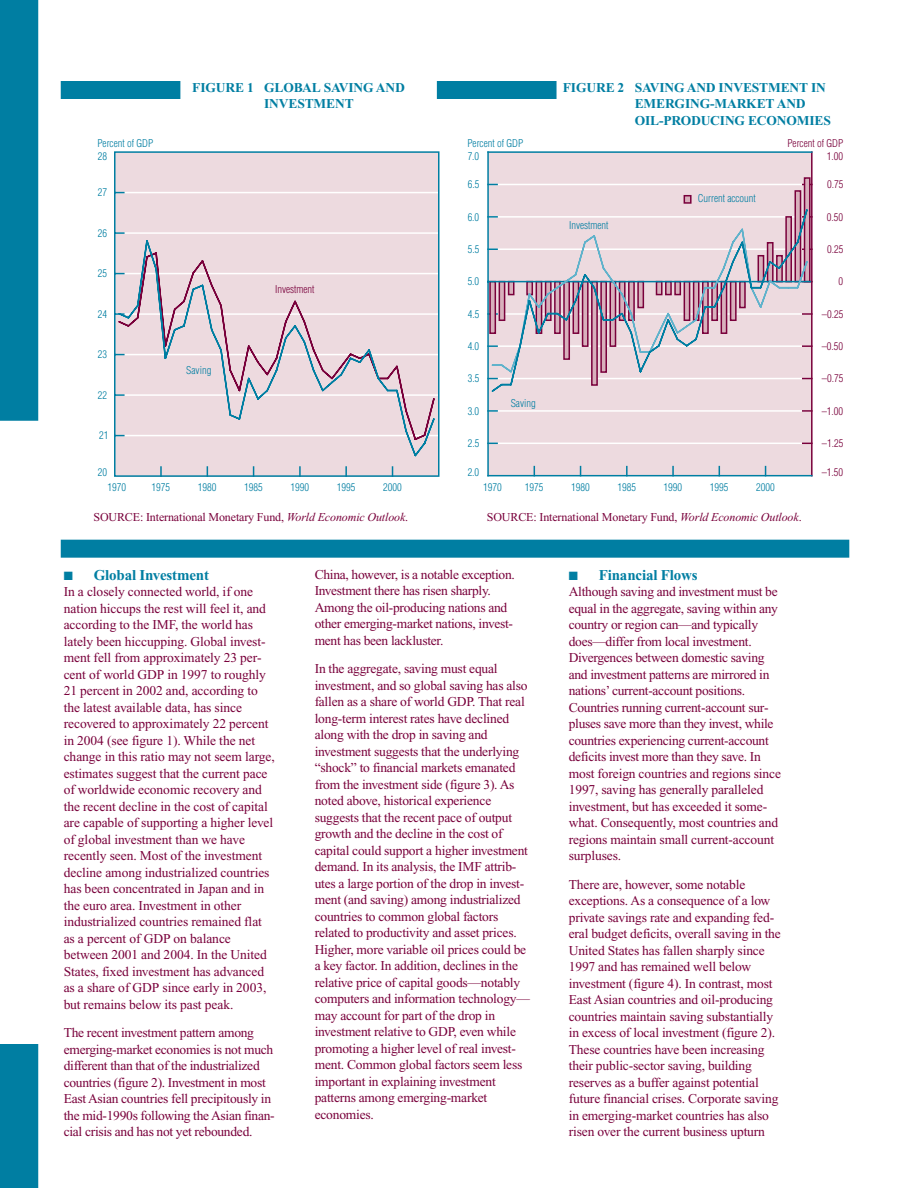
<style>
.page{position:relative;width:918px;height:1188px;background:#fff}
.page>*{position:absolute;margin:0;border:0;box-sizing:border-box;transform-origin:0 0}
.t1{font:700 15px "Times";letter-spacing:-.01em;color:#007ea2}
.t2{font:13.5px/16.5px "Times";letter-spacing:-.015em;color:#79003b}
.t3{font:700 13.5px/16.5px "Times";letter-spacing:-.01em;color:#007ea2}
.t4{font:12px "Times";letter-spacing:-.01em;color:#79003b}
.t5{font:300 condensed 10.5px "Helvetica";color:#007ea2}
.t6{font:300 condensed 10.5px "Helvetica";color:#79003b}
.s1{font-style:italic}
</style>
<div class="page">
<div style="left:0;top:0;width:38px;height:421px;background:#007ea2"></div>
<div style="left:0;top:1044px;width:38px;height:144px;background:#007ea2"></div>
<div style="left:61px;top:81px;width:119px;height:18px;background:#007ea2"></div>
<div style="left:61px;top:540px;width:788px;height:18px;background:#007ea2"></div>
<svg style="left:114px;top:151px;width:326px;height:326px;background:#e2d4db"></svg>
<div style="left:488px;top:152px;width:324px;height:324px;background:#eddadf"></div>
<hr style="left:488px;top:443px;width:324px;height:1px;background:#fff">
<hr style="left:488px;top:410px;width:324px;height:2px;background:#fff">
<hr style="left:488px;top:184px;width:324px;height:1px;background:#fff">
<svg style="left:626px;top:467px;width:2px;height:8px"></svg>
<svg style="left:672px;top:467px;width:2px;height:8px"></svg>
<svg style="left:489px;top:410px;width:8px;height:2px"></svg>
<svg style="left:803px;top:410px;width:8px;height:2px"></svg>
<div style="left:489px;top:281px;width:7px;height:53px;background:#9c426d"></div>
<svg style="left:795px;top:190px;width:6px;height:18px"></svg>
<svg style="left:804px;top:177px;width:7px;height:104px"></svg>
<hr style="left:488px;top:281px;width:323px;height:1px;background:#007ea2">
<hr style="left:487px;top:152px;width:2px;height:324px;background:#007ea2">
<hr style="left:811px;top:152px;width:2px;height:324px;background:#79003b">
<hr style="left:488px;top:151px;width:324px;height:2px;background:#007ea2">
<hr style="left:488px;top:475px;width:324px;height:1px;background:#007ea2">
<svg style="left:490px;top:208px;width:319px;height:184px"></svg>
<svg style="left:684px;top:195px;width:8px;height:9px"></svg>
<div style="left:437px;top:81px;width:120px;height:18px;background:#007ea2"></div>
<p class="t5" style="left:97px;top:139px;width:57px">Percent of GDP</p>
<p class="t5" style="left:98px;top:152px;width:11px">28</p>
<p class="t5" style="left:98px;top:189px;width:11px">27</p>
<p class="t5" style="left:98px;top:229px;width:11px">26</p>
<p class="t5" style="left:98px;top:270px;width:11px">25</p>
<p class="t5" style="left:98px;top:310px;width:11px">24</p>
<p class="t5" style="left:98px;top:351px;width:11px">23</p>
<p class="t5" style="left:98px;top:391px;width:11px">22</p>
<p class="t5" style="left:99px;top:432px;width:11px">21</p>
<p class="t5" style="left:98px;top:468px;width:11px">20</p>
<p class="t3" style="left:264px;top:80px;width:142px;text-indent:-72px">FIGURE 1 GLOBAL SAVING AND<br>INVESTMENT</p>
<p class="t5" style="left:186px;top:366px;width:27px">Saving</p>
<p class="t6" style="left:275px;top:285px;width:41px">Investment</p>
<p class="t5" style="left:108px;top:483px;width:20px">1970</p>
<p class="t5" style="left:152px;top:483px;width:20px">1975</p>
<p class="t5" style="left:198px;top:483px;width:20px">1980</p>
<p class="t5" style="left:244px;top:483px;width:20px">1985</p>
<p class="t5" style="left:291px;top:483px;width:20px">1990</p>
<p class="t5" style="left:337px;top:483px;width:20px">1995</p>
<p class="t5" style="left:383px;top:483px;width:20px">2000</p>
<p class="t3" style="left:635px;top:80px;width:198px;text-indent:-72px">FIGURE 2 SAVING AND INVESTMENT IN<br>EMERGING-MARKET AND<br>OIL-PRODUCING ECONOMIES</p>
<p class="t5" style="left:467px;top:139px;width:57px">Percent of GDP</p>
<p class="t6" style="left:787px;top:139px;width:57px">Percent of GDP</p>
<p class="t5" style="left:468px;top:152px;width:13px">7.0</p>
<p class="t6" style="left:827px;top:152px;width:18px">1.00</p>
<p class="t5" style="left:468px;top:180px;width:13px">6.5</p>
<p class="t6" style="left:827px;top:180px;width:18px">0.75</p>
<p class="t5" style="left:698px;top:195px;width:60px">Current account</p>
<p class="t5" style="left:468px;top:213px;width:13px">6.0</p>
<p class="t5" style="left:569px;top:221px;width:41px">Investment</p>
<p class="t6" style="left:827px;top:213px;width:18px">0.50</p>
<p class="t5" style="left:468px;top:245px;width:13px">5.5</p>
<p class="t6" style="left:827px;top:245px;width:18px">0.25</p>
<p class="t5" style="left:468px;top:278px;width:13px">5.0</p>
<p class="t6" style="left:839px;top:278px;width:6px">0</p>
<p class="t5" style="left:468px;top:310px;width:13px">4.5</p>
<p class="t6" style="left:822px;top:310px;width:23px">–0.25</p>
<p class="t5" style="left:468px;top:342px;width:13px">4.0</p>
<p class="t6" style="left:822px;top:342px;width:23px">–0.50</p>
<p class="t5" style="left:468px;top:375px;width:13px">3.5</p>
<p class="t6" style="left:822px;top:375px;width:23px">–0.75</p>
<p class="t5" style="left:468px;top:407px;width:13px">3.0</p>
<p class="t5" style="left:511px;top:399px;width:27px">Saving</p>
<p class="t6" style="left:822px;top:407px;width:23px">–1.00</p>
<p class="t5" style="left:468px;top:439px;width:13px">2.5</p>
<p class="t6" style="left:822px;top:439px;width:23px">–1.25</p>
<p class="t5" style="left:468px;top:468px;width:13px">2.0</p>
<p class="t6" style="left:822px;top:468px;width:23px">–1.50</p>
<p class="t5" style="left:483px;top:483px;width:20px">1970</p>
<p class="t5" style="left:525px;top:483px;width:20px">1975</p>
<p class="t5" style="left:571px;top:483px;width:20px">1980</p>
<p class="t5" style="left:617px;top:483px;width:20px">1985</p>
<p class="t5" style="left:664px;top:483px;width:20px">1990</p>
<p class="t5" style="left:710px;top:483px;width:20px">1995</p>
<p class="t5" style="left:756px;top:483px;width:20px">2000</p>
<p class="t4" style="left:93px;top:512px;width:316px">SOURCE: International Monetary Fund, <span class="s1">World Economic Outlook</span>.</p>
<p class="t4" style="left:487px;top:512px;width:316px">SOURCE: International Monetary Fund, <span class="s1">World Economic Outlook</span>.</p>
<p class="t1" style="left:64px;top:569px;width:147px">■ Global Investment</p>
<p class="t2" style="left:64px;top:585px;width:213px">In a closely connected world, if one nation hiccups the rest will feel it, and according to the IMF, the world has lately been hiccupping. Global invest&shy;ment fell from approximately 23 per&shy;cent of world GDP in 1997 to roughly 21 percent in 2002 and, according to the latest available data, has since recovered to approximately 22 percent in 2004 (see figure 1). While the net change in this ratio may not seem large, estimates suggest that the current pace of worldwide economic recovery and the recent decline in the cost of capital are capable of supporting a higher level of global investment than we have recently seen. Most of the investment decline among industrialized countries has been concentrated in Japan and in the euro area. Investment in other industrialized countries remained flat as a percent of GDP on balance between 2001 and 2004. In the United States, fixed investment has advanced as a share of GDP since early in 2003, but remains below its past peak.</p>
<p class="t2" style="left:64px;top:1026px;width:213px">The recent investment pattern among emerging-market economies is not much different than that of the industrialized countries (figure 2). Investment in most East Asian countries fell precipitously in the mid-1990s following the Asian finan&shy;cial crisis and has not yet rebounded.</p>
<p class="t2" style="left:315px;top:567px;width:202px">China, however, is a notable exception.<br>Investment there has risen sharply.<br>Among the oil-producing nations and other emerging-market nations, invest&shy;ment has been lackluster.</p>
<p class="t2" style="left:315px;top:662px;width:217px">In the aggregate, saving must equal investment, and so global saving has also fallen as a share of world GDP. That real long-term interest rates have declined along with the drop in saving and investment suggests that the underlying “shock” to financial markets emanated from the investment side (figure 3). As noted above, historical experience suggests that the recent pace of output growth and the decline in the cost of capital could support a higher investment demand. In its analysis, the IMF attrib&shy;utes a large portion of the drop in invest&shy;ment (and saving) among industrialized countries to common global factors related to productivity and asset prices.<br>Higher, more variable oil prices could be a key factor. In addition, declines in the relative price of capital goods—notably computers and information technology— may account for part of the drop in investment relative to GDP, even while promoting a higher level of real invest&shy;ment. Common global factors seem less important in explaining investment patterns among emerging-market economies.</p>
<p class="t1" style="left:569px;top:569px;width:130px">■ Financial Flows</p>
<p class="t2" style="left:569px;top:585px;width:214px">Although saving and investment must be equal in the aggregate, saving within any country or region can—and typically does—differ from local investment.<br>Divergences between domestic saving and investment patterns are mirrored in nations’current-account positions.<br>Countries running current-account sur&shy;pluses save more than they invest, while countries experiencing current-account deficits invest more than they save. In most foreign countries and regions since 1997, saving has generally paralleled investment, but has exceeded it some&shy;what. Consequently, most countries and regions maintain small current-account surpluses.</p>
<p class="t2" style="left:569px;top:877px;width:214px">There are, however, some notable exceptions. As a consequence of a low private savings rate and expanding fed&shy;eral budget deficits, overall saving in the United States has fallen sharply since 1997 and has remained well below investment (figure 4). In contrast, most East Asian countries and oil-producing countries maintain saving substantially in excess of local investment (figure 2).<br>These countries have been increasing their public-sector saving, building reserves as a buffer against potential future financial crises. Corporate saving in emerging-market countries has also risen over the current business upturn</p>
</div>
